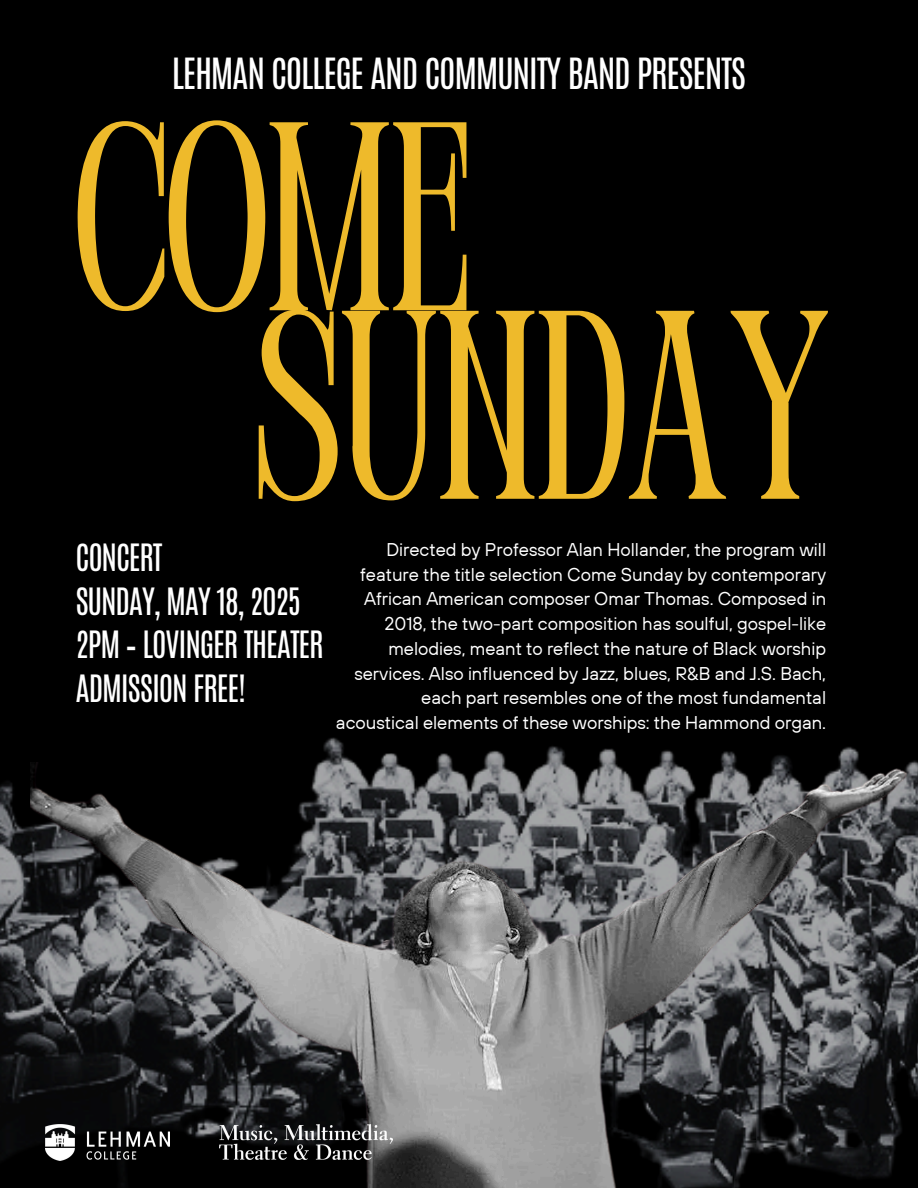
<style>
.page{position:relative;width:918px;height:1188px;background:#000}
.page>*{position:absolute;margin:0;border:0;box-sizing:border-box;transform-origin:0 0}
.t1{font:condensed 268.5px "Perandoryv 2";color:#eeba2b}
.t2{font:35.85px "Antonio";letter-spacing:-.04em;color:#fff}
.t3{font:31.5px/43.3px "Antonio";letter-spacing:-.04em;color:#fff}
.t4{font:18.45px/24.8px "TT Hoves";color:#fff;text-align:right}
</style>
<div class="page">
<img style="left:0;top:737px;width:918px;height:422px">
<img style="left:30px;top:763px;width:888px;height:425px">
<img style="left:46px;top:1125px;width:124px;height:36px">
<img style="left:220px;top:1125px;width:173px;height:35px">
<p class="t2" style="left:172px;top:48px;width:576px">LEHMAN COLLEGE AND COMMUNITY BAND PRESENTS</p>
<h1 class="t1" style="left:75px;top:109px;width:395px">COME</h1>
<h1 class="t1" style="left:257px;top:297px;width:575px">SUNDAY</h1>
<p class="t3" style="left:75px;top:536px;width:250px">CONCERT<br>SUNDAY, MAY 18, 2025<br>2PM – LOVINGER THEATER<br>ADMISSION FREE!</p>
<h3 class="t4" style="left:336px;top:537px;width:492px">Directed by Professor Alan Hollander, the program will feature the title selection Come Sunday by contemporary African American composer Omar Thomas. Composed in 2018, the two-part composition has soulful, gospel-like melodies, meant to reflect the nature of Black worship services. Also influenced by Jazz, blues, R&amp;B and J.S. Bach, each part resembles one of the most fundamental acoustical elements of these worships: the Hammond organ.</h3>
</div>
